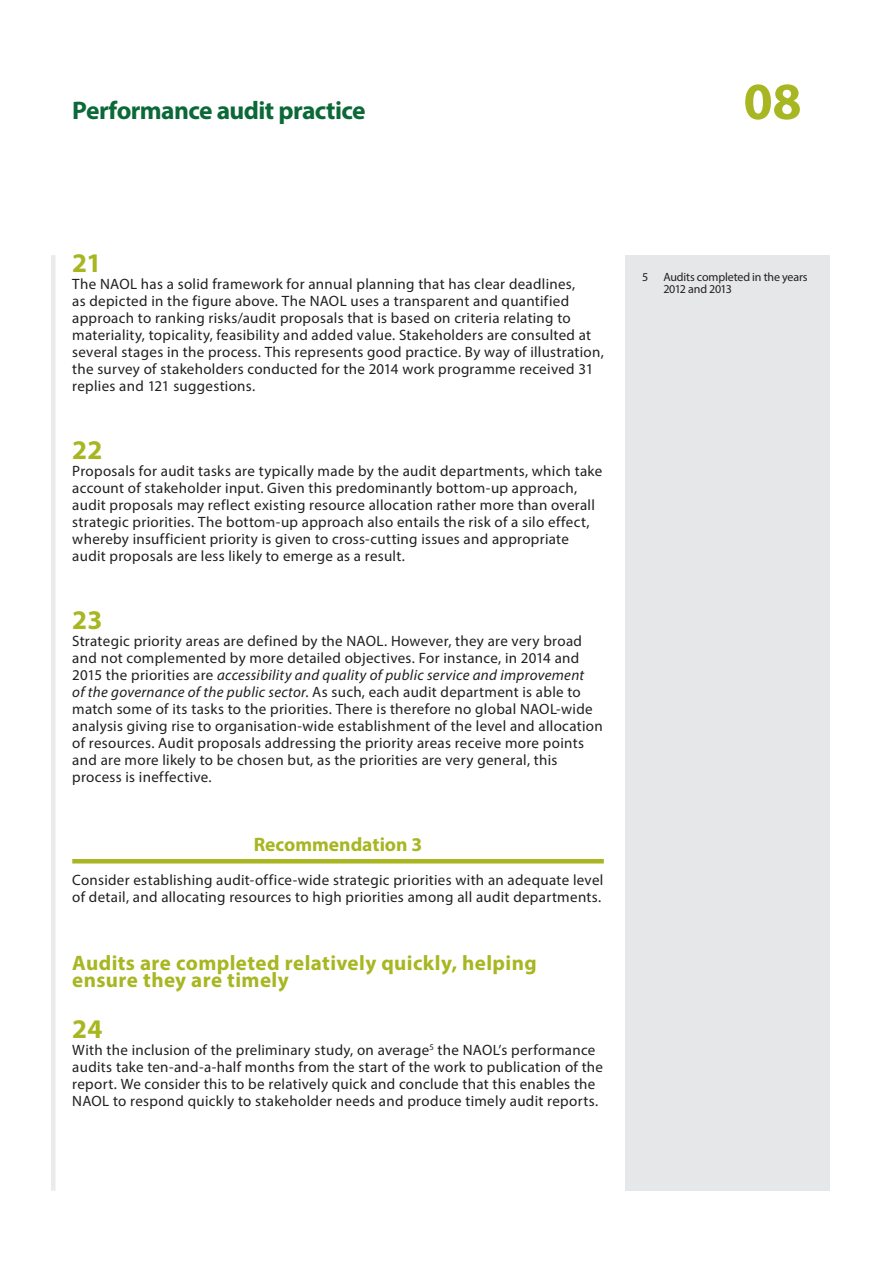
<style>
.page{position:relative;width:893px;height:1263px;background:#fff}
.page>*{position:absolute;margin:0;border:0;box-sizing:border-box;transform-origin:0 0}
.t1{font:700 52.5px "Myriad Pro";color:#a7b621}
.t2{font:700 27px "Myriad Pro";letter-spacing:.005em;color:#a7b621}
.t3{font:700 25.5px "Myriad Pro";letter-spacing:-.025em;color:#0b6938}
.t4{font:700 21px/17px "Myriad Pro";letter-spacing:.02em;color:#a7b621}
.t5{font:700 19.5px "Myriad Pro";color:#a7b621}
.t6{font:15px/17px "Myriad Pro";letter-spacing:.02em;color:#231f20}
.t7{font:12px/12px "Myriad Pro";letter-spacing:-.015em;color:#231f20}
.s1{font-style:italic}
</style>
<div class="page">
<div style="left:51px;top:255px;width:5px;height:936px;background:#ebebeb"></div>
<hr style="left:72px;top:859px;width:532px;height:4px;background:#a7b621">
<div style="left:625px;top:255px;width:204px;height:936px;background:#e6e7e9"></div>
<h3 class="t3" style="left:72px;top:94px;width:295px">Performance audit practice</h3>
<h1 class="t1" style="left:743px;top:67px;width:60px">08</h1>
<h2 class="t2" style="left:72px;top:245px;width:31px">21</h2>
<p class="t6" style="left:72px;top:275px;width:533px">The NAOL has a solid framework for annual planning that has clear deadlines,<br>as depicted in the figure above. The NAOL uses a transparent and quantified approach to ranking risks/audit proposals that is based on criteria relating to materiality, topicality, feasibility and added value. Stakeholders are consulted at several stages in the process. This represents good practice. By way of illustration, the survey of stakeholders conducted for the 2014 work programme received 31 replies and 121 suggestions.</p>
<h2 class="t2" style="left:72px;top:433px;width:32px">22</h2>
<p class="t6" style="left:72px;top:462px;width:531px">Proposals for audit tasks are typically made by the audit departments, which take account of stakeholder input. Given this predominantly bottom-up approach, audit proposals may reflect existing resource allocation rather more than overall strategic priorities. The bottom-up approach also entails the risk of a silo effect, whereby insufficient priority is given to cross-cutting issues and appropriate audit proposals are less likely to emerge as a result.</p>
<h2 class="t2" style="left:72px;top:603px;width:32px">23</h2>
<p class="t6" style="left:72px;top:633px;width:532px">Strategic priority areas are defined by the NAOL. However, they are very broad and not complemented by more detailed objectives. For instance, in 2014 and 2015 the priorities are <span class="s1">accessibility and quality of public service and improvement<br>of the governance of the public sector</span>. As such, each audit department is able to match some of its tasks to the priorities. There is therefore no global NAOL-wide analysis giving rise to organisation-wide establishment of the level and allocation of resources. Audit proposals addressing the priority areas receive more points and are more likely to be chosen but, as the priorities are very general, this process is ineffective.</p>
<h3 class="t5" style="left:254px;top:831px;width:170px">Recommendation 3</h3>
<p class="t6" style="left:72px;top:871px;width:533px">Consider establishing audit-office-wide strategic priorities with an adequate level of detail, and allocating resources to high priorities among all audit departments.</p>
<h3 class="t4" style="left:72px;top:953px;width:466px">Audits are completed relatively quickly, helping ensure they are timely</h3>
<h2 class="t2" style="left:72px;top:1011px;width:32px">24</h2>
<p class="t6" style="left:72px;top:1041px;width:532px">With the inclusion of the preliminary study, on average<sup>5</sup> the NAOL’s performance audits take ten-and-a-half months from the start of the work to publication of the report. We consider this to be relatively quick and conclude that this enables the NAOL to respond quickly to stakeholder needs and produce timely audit reports.</p>
<p class="t7" style="left:642px;top:271px;width:8px">5</p>
<p class="t7" style="left:663px;top:271px;width:146px">Audits completed in the years<br>2012 and 2013</p>
</div>
